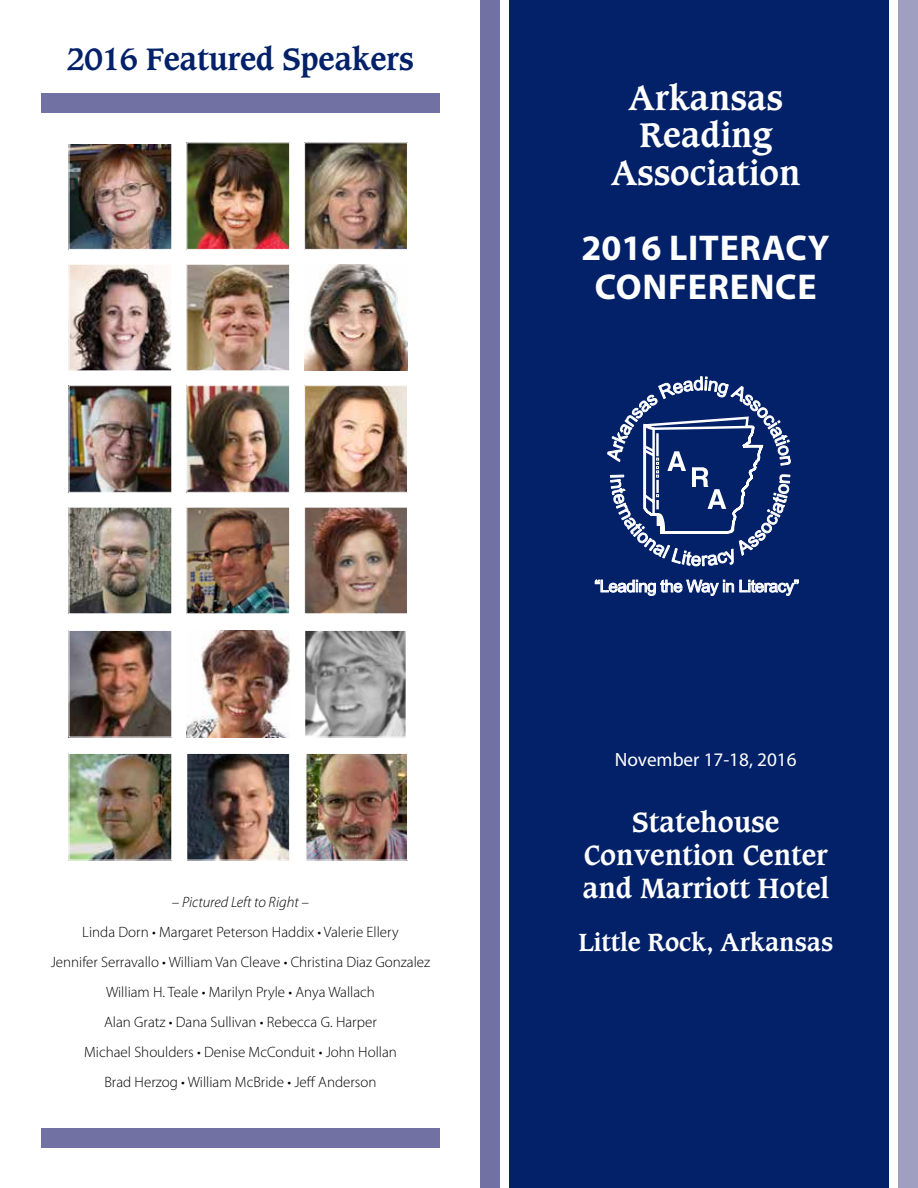
<style>
.page{position:relative;width:918px;height:1188px;background:#fff}
.page>*{position:absolute;margin:0;border:0;box-sizing:border-box;transform-origin:0 0}
.t1{font:700 36px/39px "Myriad Pro";letter-spacing:.02em;color:#fff;text-align:center}
.t2{font:700 33px/37.5px "Caxton";color:#fff;text-align:center}
.t3{font:700 30px "Caxton";letter-spacing:-.01em;color:#022169}
.t4{font:700 27px/33px "Caxton";color:#fff;text-align:center}
.t5{font:700 24px "Caxton";color:#fff}
.t6{font:19.2px "Myriad Pro";color:#fff}
.t7{font:16.65px "Arial";letter-spacing:-.025em;color:#fff}
.t8{font:300 15px/30px "Myriad Pro";color:#000;text-align:center}
.t9{font:italic 300 15px "Myriad Pro";color:#000}
</style>
<div class="page">
<div style="left:489px;top:0;width:429px;height:1188px;background:#022169"></div>
<img style="left:71px;top:144px;width:99px;height:104px">
<div style="left:69px;top:142px;width:103px;height:108px;border:1px solid #fff"></div>
<img style="left:71px;top:266px;width:99px;height:103px">
<div style="left:69px;top:264px;width:103px;height:107px;border:1px solid #fff"></div>
<img style="left:71px;top:387px;width:99px;height:104px">
<div style="left:69px;top:385px;width:103px;height:108px;border:1px solid #fff"></div>
<img style="left:71px;top:509px;width:99px;height:103px">
<div style="left:69px;top:507px;width:103px;height:107px;border:1px solid #fff"></div>
<img style="left:71px;top:632px;width:99px;height:103px">
<div style="left:69px;top:630px;width:103px;height:107px;border:1px solid #fff"></div>
<img style="left:71px;top:755px;width:99px;height:103px">
<div style="left:69px;top:753px;width:103px;height:107px;border:1px solid #fff"></div>
<img style="left:188px;top:144px;width:100px;height:104px">
<div style="left:186px;top:142px;width:104px;height:108px;border:1px solid #fff"></div>
<img style="left:188px;top:266px;width:100px;height:103px">
<div style="left:186px;top:264px;width:104px;height:107px;border:1px solid #fff"></div>
<img style="left:188px;top:387px;width:100px;height:104px">
<div style="left:186px;top:385px;width:104px;height:108px;border:1px solid #fff"></div>
<img style="left:188px;top:509px;width:100px;height:103px">
<div style="left:186px;top:507px;width:104px;height:107px;border:1px solid #fff"></div>
<img style="left:187px;top:630px;width:103px;height:107px">
<img style="left:188px;top:755px;width:100px;height:103px">
<div style="left:186px;top:753px;width:104px;height:107px;border:1px solid #fff"></div>
<img style="left:306px;top:144px;width:100px;height:104px">
<div style="left:304px;top:142px;width:104px;height:108px;border:1px solid #fff"></div>
<img style="left:305px;top:264px;width:102px;height:107px">
<img style="left:306px;top:387px;width:100px;height:104px">
<div style="left:304px;top:385px;width:104px;height:108px;border:1px solid #fff"></div>
<img style="left:306px;top:509px;width:100px;height:103px">
<div style="left:304px;top:507px;width:104px;height:107px;border:1px solid #fff"></div>
<img style="left:306px;top:632px;width:100px;height:103px">
<div style="left:304px;top:630px;width:104px;height:107px;border:1px solid #fff"></div>
<img style="left:306px;top:755px;width:100px;height:103px">
<div style="left:304px;top:753px;width:104px;height:107px;border:1px solid #fff"></div>
<svg style="left:607px;top:376px;width:184px;height:191px"></svg>
<svg style="left:595px;top:580px;width:139px;height:16px"></svg>
<svg style="left:740px;top:580px;width:59px;height:16px"></svg>
<div style="left:489px;top:0;width:20px;height:1188px;background:#fff"></div>
<div style="left:890px;top:0;width:19px;height:1188px;background:#fff"></div>
<div style="left:480px;top:0;width:20px;height:1188px;background:#7271a3"></div>
<div style="left:899px;top:0;width:19px;height:1188px;background:#a09ec1"></div>
<div style="left:41px;top:1128px;width:399px;height:20px;background:#7271a3"></div>
<div style="left:41px;top:93px;width:399px;height:19px;background:#7271a3"></div>
<h3 class="t3" style="left:67px;top:40px;width:348px">2016 Featured Speakers</h3>
<p class="t9" style="left:172px;top:893px;width:139px">– Pictured Left to Right –</p>
<p class="t8" style="left:51px;top:917px;width:381px">Linda Dorn • Margaret Peterson Haddix • Valerie Ellery<br>Jennifer Serravallo • William Van Cleave • Christina Diaz Gonzalez William H. Teale • Marilyn Pryle • Anya Wallach<br>Alan Gratz • Dana Sullivan • Rebecca G. Harper<br>Michael Shoulders • Denise McConduit • John Hollan<br>Brad Herzog • William McBride • Jeff Anderson</p>
<h2 class="t2" style="left:611px;top:80px;width:191px">Arkansas<br>Reading<br>Association</h2>
<h1 class="t1" style="left:582px;top:227px;width:249px">2016 LITERACY<br>CONFERENCE</h1>
<p class="t7" style="left:595px;top:575px;width:206px">“Leading the Way in Literacy”</p>
<p class="t6" style="left:615px;top:749px;width:183px">November 17-18, 2016</p>
<h3 class="t4" style="left:582px;top:806px;width:248px">Statehouse<br>Convention Center and Marriott Hotel</h3>
<h3 class="t5" style="left:578px;top:927px;width:256px">Little Rock, Arkansas</h3>
</div>
